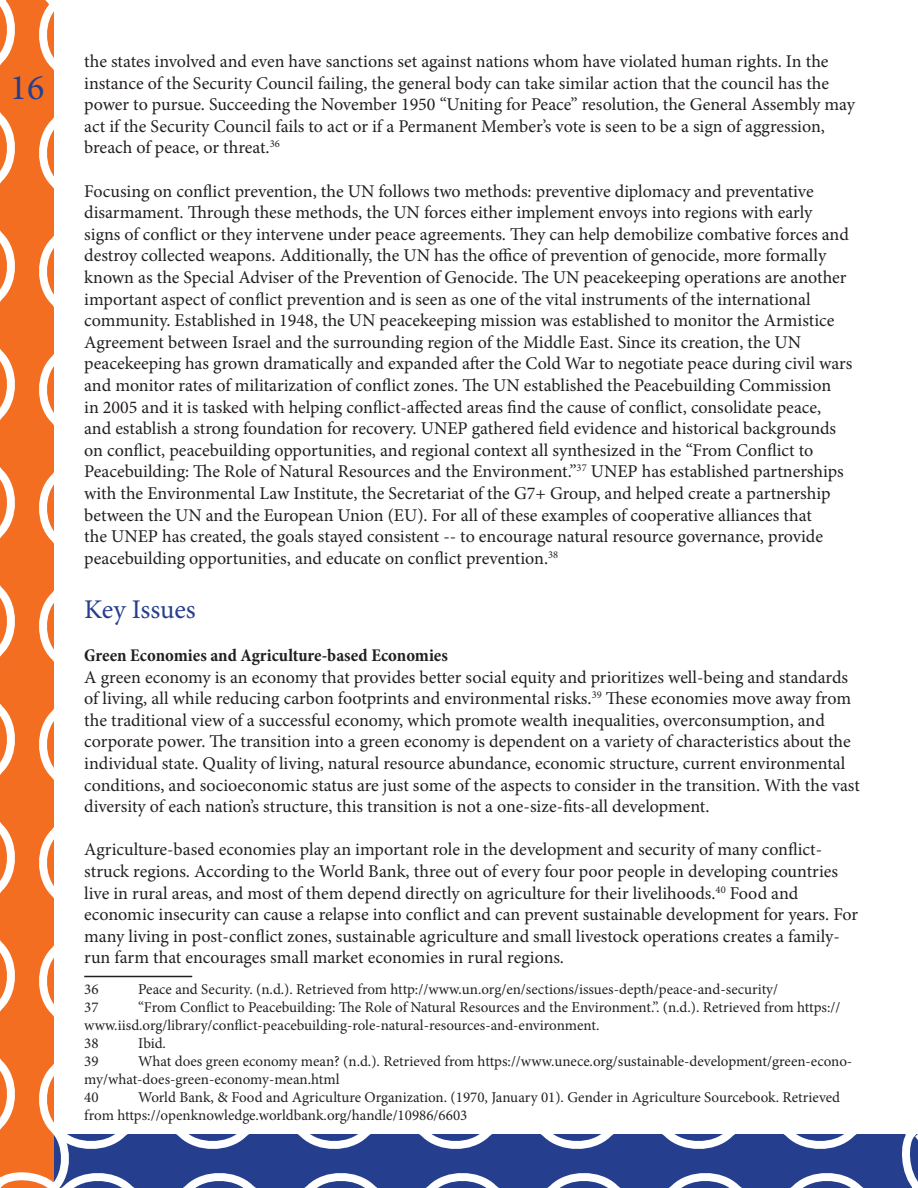
<style>
.page{position:relative;width:918px;height:1188px;background:#fff}
.page>*{position:absolute;margin:0;border:0;box-sizing:border-box;transform-origin:0 0}
.t1{font:36px "Minion Pro";color:#253f8e}
.t2{font:27px "Minion Pro";letter-spacing:-.005em;color:#253f8e}
.t3{font:18px/21.6px "Minion Pro";color:#231f20}
.t4{font:700 condensed 18px "Minion Pro";color:#231f20}
.t5{font:15px/18px "Minion Pro";color:#231f20}
</style>
<div class="page">
<svg style="left:80px;top:1134px;width:827px;height:54px;background:#485da0"></svg>
<svg style="left:907px;top:1134px;width:11px;height:54px"></svg>
<svg style="left:0;top:0;width:80px;height:1188px"></svg>
<hr style="left:84px;top:976px;width:108px;height:1px;background:#231f20">
<h1 class="t1" style="left:10px;top:63px;width:36px">16</h1>
<p class="t3" style="left:84px;top:51px;width:772px">the states involved and even have sanctions set against nations whom have violated human rights. In the instance of the Security Council failing, the general body can take similar action that the council has the power to pursue. Succeeding the November 1950 “Uniting for Peace” resolution, the General Assembly may act if the Security Council fails to act or if a Permanent Member’s vote is seen to be a sign of aggression, breach of peace, or threat.<sup>36</sup></p>
<p class="t3" style="left:84px;top:180px;width:770px">Focusing on conflict prevention, the UN follows two methods: preventive diplomacy and preventative disarmament. Through these methods, the UN forces either implement envoys into regions with early signs of conflict or they intervene under peace agreements. They can help demobilize combative forces and destroy collected weapons. Additionally, the UN has the office of prevention of genocide, more formally known as the Special Adviser of the Prevention of Genocide. The UN peacekeeping operations are another important aspect of conflict prevention and is seen as one of the vital instruments of the international community. Established in 1948, the UN peacekeeping mission was established to monitor the Armistice Agreement between Israel and the surrounding region of the Middle East. Since its creation, the UN peacekeeping has grown dramatically and expanded after the Cold War to negotiate peace during civil wars and monitor rates of militarization of conflict zones. The UN established the Peacebuilding Commission<br>in 2005 and it is tasked with helping conflict-affected areas find the cause of conflict, consolidate peace, and establish a strong foundation for recovery. UNEP gathered field evidence and historical backgrounds on conflict, peacebuilding opportunities, and regional context all synthesized in the “From Conflict to Peacebuilding: The Role of Natural Resources and the Environment.”<sup>37</sup> UNEP has established partnerships with the Environmental Law Institute, the Secretariat of the G7+ Group, and helped create a partnership between the UN and the European Union (EU). For all of these examples of cooperative alliances that<br>the UNEP has created, the goals stayed consistent -- to encourage natural resource governance, provide peacebuilding opportunities, and educate on conflict prevention.<sup>38</sup></p>
<p class="t2" style="left:84px;top:591px;width:113px">Key Issues</p>
<p class="t4" style="left:84px;top:643px;width:365px">Green Economies and Agriculture-based Economies</p>
<p class="t3" style="left:84px;top:666px;width:777px">A green economy is an economy that provides better social equity and prioritizes well-being and standards of living, all while reducing carbon footprints and environmental risks.<sup>39</sup> These economies move away from the traditional view of a successful economy, which promote wealth inequalities, overconsumption, and corporate power. The transition into a green economy is dependent on a variety of characteristics about the individual state. Quality of living, natural resource abundance, economic structure, current environmental conditions, and socioeconomic status are just some of the aspects to consider in the transition. With the vast diversity of each nation’s structure, this transition is not a one-size-fits-all development.</p>
<p class="t3" style="left:84px;top:839px;width:775px">Agriculture-based economies play an important role in the development and security of many conflict&shy;struck regions. According to the World Bank, three out of every four poor people in developing countries live in rural areas, and most of them depend directly on agriculture for their livelihoods.<sup>40</sup> Food and economic insecurity can cause a relapse into conflict and can prevent sustainable development for years. For many living in post-conflict zones, sustainable agriculture and small livestock operations creates a family&shy;run farm that encourages small market economies in rural regions.</p>
<p class="t5" style="left:84px;top:981px;width:16px">36</p>
<p class="t5" style="left:138px;top:981px;width:641px">Peace and Security. (n.d.). Retrieved from http://www.un.org/en/sections/issues-depth/peace-and-security/</p>
<p class="t5" style="left:84px;top:999px;width:16px">37</p>
<p class="t5" style="left:84px;top:999px;width:758px;text-indent:54px">“From Conflict to Peacebuilding: The Role of Natural Resources and the Environment.”. (n.d.). Retrieved from https:// www.iisd.org/library/conflict-peacebuilding-role-natural-resources-and-environment.</p>
<p class="t5" style="left:84px;top:1035px;width:16px">38</p>
<p class="t5" style="left:138px;top:1035px;width:29px">Ibid.</p>
<p class="t5" style="left:84px;top:1053px;width:16px">39</p>
<p class="t5" style="left:84px;top:1053px;width:770px;text-indent:54px">What does green economy mean? (n.d.). Retrieved from https://www.unece.org/sustainable-development/green-econo&shy;my/what-does-green-economy-mean.html</p>
<p class="t5" style="left:84px;top:1089px;width:16px">40</p>
<p class="t5" style="left:84px;top:1089px;width:758px;text-indent:54px">World Bank, &amp; Food and Agriculture Organization. (1970, January 01). Gender in Agriculture Sourcebook. Retrieved from https://openknowledge.worldbank.org/handle/10986/6603</p>
</div>
